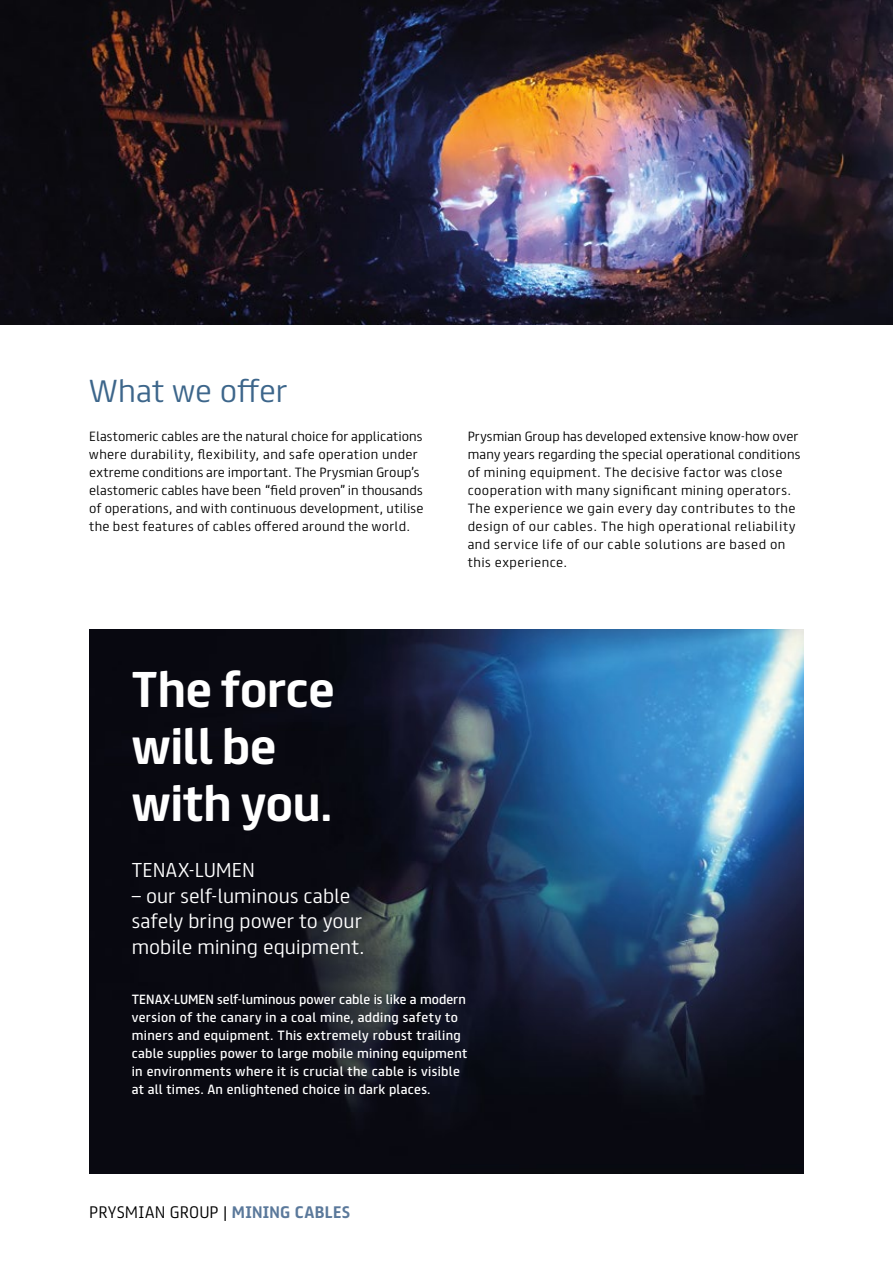
<style>
.page{position:relative;width:893px;height:1263px;background:#fff}
.page>*{position:absolute;margin:0;border:0;box-sizing:border-box;transform-origin:0 0}
.t1{font:700 45px/57px "FS Truman";letter-spacing:-.01em;color:#fff}
.t2{font:300 28.5px "FS Truman";letter-spacing:.01em;color:#3d668b}
.t3{font:300 18px/25.5px "FS Truman";color:#fff}
.t4{font:300 15px "FS Truman";letter-spacing:.015em;color:#000}
.t5{font:300 12px/18px "FS Truman";letter-spacing:.025em;color:#000}
.t6{font:12px/18px "FS Truman";letter-spacing:.025em;color:#fff}
.s1{font-weight:700;color:#5b799b}
</style>
<div class="page">
<img style="left:1px;top:0;width:892px;height:324px">
<img style="left:89px;top:629px;width:715px;height:545px">
<img style="left:0;top:0;width:1px;height:1089px">
<h2 class="t2" style="left:89px;top:366px;width:200px">What we offer</h2>
<p class="t5" style="left:89px;top:426px;width:336px">Elastomeric cables are the natural choice for applications where durability, flexibility, and safe operation under extreme conditions are important. The Prysmian Group’s elastomeric cables have been “field proven” in thousands of operations, and with continuous development, utilise the best features of cables offered around the world.</p>
<p class="t5" style="left:468px;top:426px;width:334px">Prysmian Group has developed extensive know-how over many years regarding the special operational conditions of mining equipment. The decisive factor was close cooperation with many significant mining operators.<br>The experience we gain every day contributes to the design of our cables. The high operational reliability and service life of our cable solutions are based on this experience.</p>
<h1 class="t1" style="left:132px;top:657px;width:205px">The force will be with you.</h1>
<h3 class="t3" style="left:132px;top:856px;width:125px">TENAX-LUMEN</h3>
<h3 class="t3" style="left:132px;top:881px;width:235px">– our self-luminous cable safely bring power to your mobile mining equipment.</h3>
<p class="t6" style="left:132px;top:990px;width:337px">TENAX-LUMEN self-luminous power cable is like a modern version of the canary in a coal mine, adding safety to miners and equipment. This extremely robust trailing cable supplies power to large mobile mining equipment in environments where it is crucial the cable is visible at all times. An enlightened choice in dark places.</p>
<p class="t4" style="left:89px;top:1199px;width:263px">PRYSMIAN GROUP | <span class="s1">MINING CABLES</span></p>
</div>
